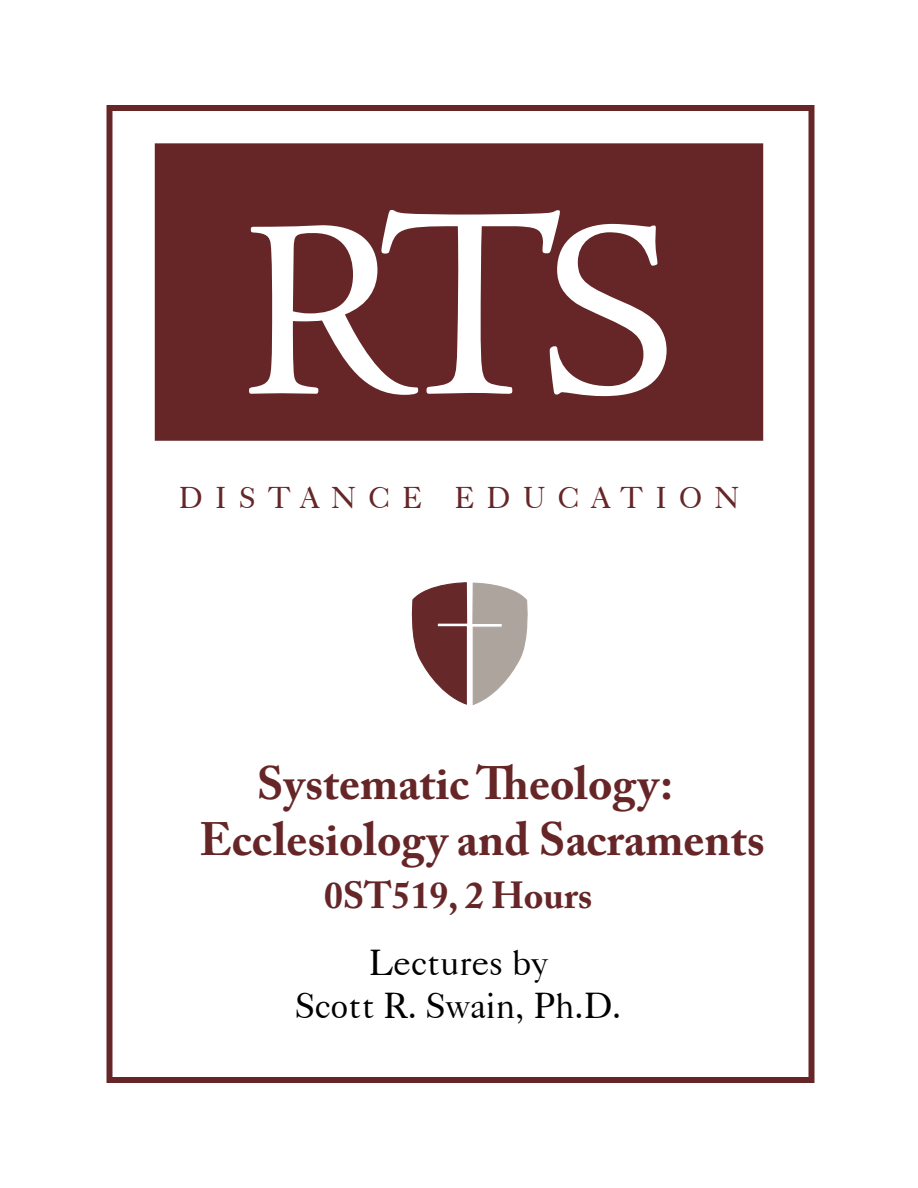
<style>
.page{position:relative;width:918px;height:1188px;background:#fff}
.page>*{position:absolute;margin:0;border:0;box-sizing:border-box;transform-origin:0 0}
.t1{font:262.5px "Legacy Serif Std";color:#fff}
.t2{font:700 46.5px/55.8px "Adobe Caslon Pro";color:#662628}
.t3{font:700 37.5px "Adobe Caslon Pro";color:#662628}
.t4{font:36px/43.2px "Caslon 540 BT";color:#000;text-align:center}
.t5{font:30px "Caslon 540 BT";letter-spacing:.42em;color:#662628}
.s1{font-size:285px}
</style>
<div class="page">
<div style="left:106px;top:105px;width:708px;height:978px;border:6px solid #662628"></div>
<div style="left:156px;top:144px;width:606px;height:296px;background:#662628"></div>
<div style="left:155px;top:143px;width:608px;height:298px;border:2px solid #662628"></div>
<svg style="left:411px;top:582px;width:117px;height:123px"></svg>
<h1 class="t1" style="left:239px;top:162px;width:442px">R<span class="s1">T</span>S</h1>
<p class="t5" style="left:179px;top:479px;width:562px">DISTANCE EDUCATION</p>
<p class="t2" style="left:199px;top:756px;width:567px;text-indent:57px">Systematic Theology:<br>Ecclesiology and Sacraments</p>
<p class="t3" style="left:324px;top:873px;width:270px">0ST519, 2 Hours</p>
<p class="t4" style="left:295px;top:940px;width:327px">Lectures by<br>Scott R. Swain, Ph.D.</p>
</div>
